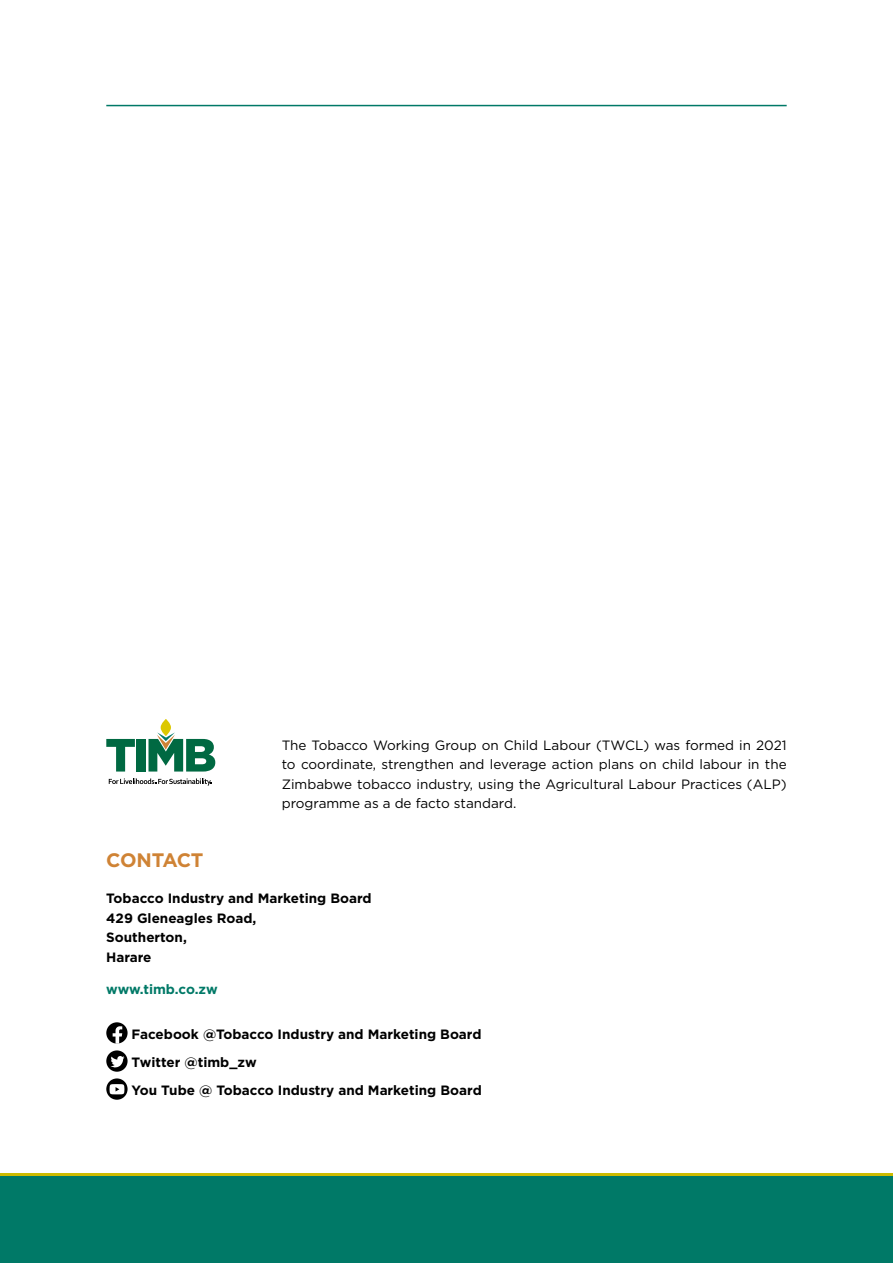
<style>
.page{position:relative;width:893px;height:1263px;background:#fff}
.page>*{position:absolute;margin:0;border:0;box-sizing:border-box;transform-origin:0 0}
.t1{font:700 19.5px "Gotham HTF";letter-spacing:-.02em;color:#cf8335}
.t2{font:13.5px/19.5px "Gotham HTF";color:#000;text-align:justify}
.t3{font:700 13.5px/19.5px "Gotham HTF";color:#000}
.t4{font:700 13.5px "Gotham HTF";color:#007967}
</style>
<div class="page">
<hr style="left:0;top:1173px;width:893px;height:3px;background:#cdbb00">
<div style="left:0;top:1176px;width:893px;height:87px;background:#007967"></div>
<svg style="left:106px;top:1022px;width:22px;height:21px"></svg>
<svg style="left:113px;top:1026px;width:9px;height:18px"></svg>
<svg style="left:106px;top:1050px;width:22px;height:22px"></svg>
<svg style="left:106px;top:1078px;width:22px;height:22px"></svg>
<svg style="left:109px;top:1084px;width:16px;height:10px"></svg>
<svg style="left:106px;top:739px;width:29px;height:32px"></svg>
<div style="left:136px;top:739px;width:9px;height:32px;background:#006942"></div>
<svg style="left:148px;top:732px;width:67px;height:39px"></svg>
<svg style="left:161px;top:719px;width:10px;height:17px"></svg>
<svg style="left:109px;top:778px;width:103px;height:8px"></svg>
<hr style="left:106px;top:105px;width:681px;height:1px;background:#007967">
<p class="t2" style="left:282px;top:735px;width:506px">The Tobacco Working Group on Child Labour (TWCL) was formed in 2021 to coordinate, strengthen and leverage action plans on child labour in the Zimbabwe tobacco industry, using the Agricultural Labour Practices (ALP) programme as a de facto standard.</p>
<h1 class="t1" style="left:106px;top:849px;width:99px">CONTACT</h1>
<p class="t3" style="left:106px;top:888px;width:267px">Tobacco Industry and Marketing Board<br>429 Gleneagles Road,<br>Southerton,<br>Harare</p>
<p class="t4" style="left:106px;top:981px;width:113px">www.timb.co.zw</p>
<p class="t3" style="left:132px;top:1020px;width:352px;line-height:28px">Facebook @Tobacco Industry and Marketing Board<br>Twitter @timb_zw<br>You Tube @ Tobacco Industry and Marketing Board</p>
</div>
